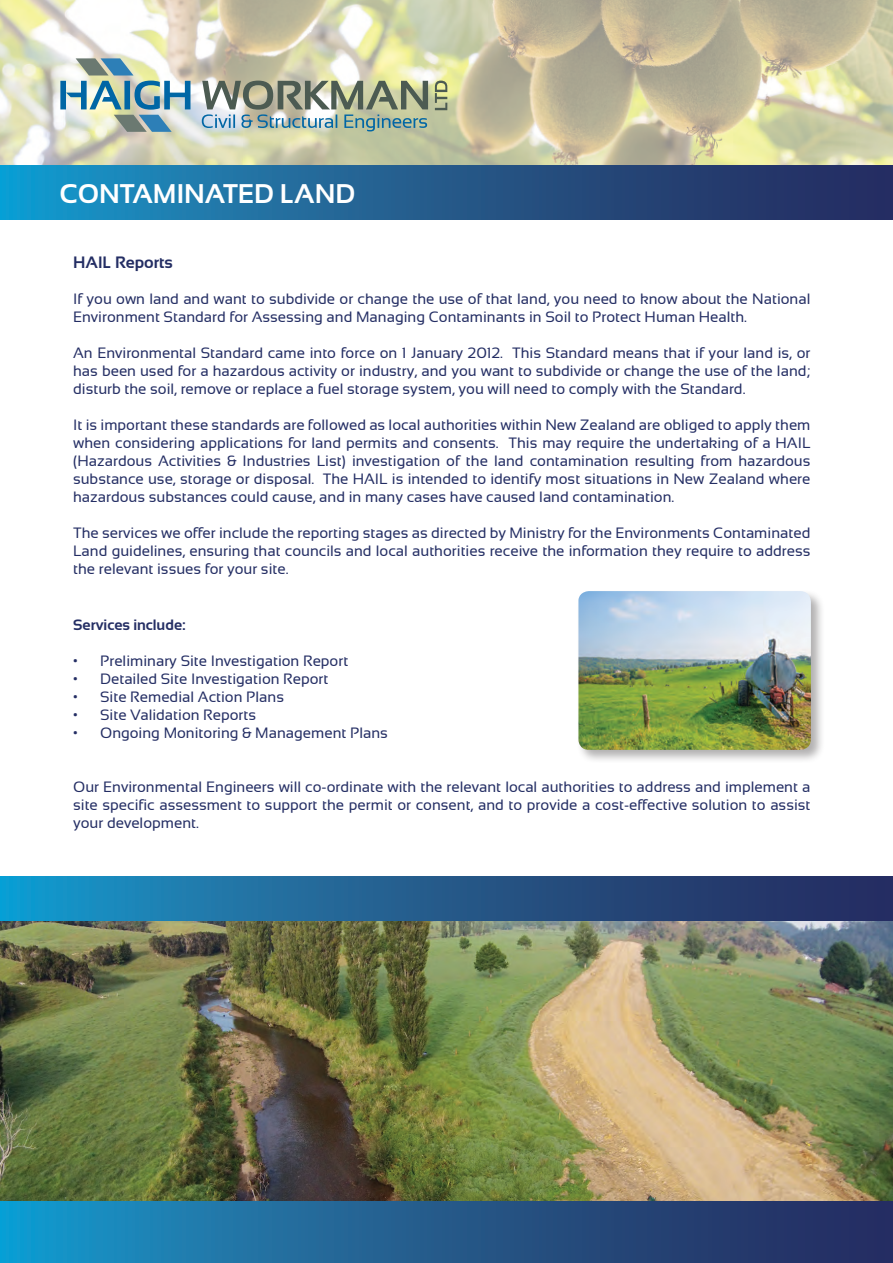
<style>
.page{position:relative;width:893px;height:1263px;background:#fff}
.page>*{position:absolute;margin:0;border:0;box-sizing:border-box;transform-origin:0 0}
.t1{font:700 27px "Sansation";color:#fff}
.Paragraph_Style_2{font:700 16.5px "Sansation";color:#242e64}
.Paragraph_Style_2-2{font:15px/18px "Sansation";color:#242e64;text-align:justify}
.Paragraph_Style_2-3{font:700 15px "Sansation";color:#242e64}
</style>
<div class="page">
<img style="left:0;top:921px;width:893px;height:280px">
<img style="left:0;top:0;width:893px;height:165px">
<div style="left:0;top:876px;width:893px;height:45px;background:linear-gradient(to right,#1a96c7,#292457)"></div>
<div style="left:0;top:165px;width:893px;height:54px;background:linear-gradient(to right,#1a96c7,#292457)"></div>
<svg style="left:60px;top:58px;width:130px;height:74px;background:#abc2c1"></svg>
<svg style="left:202px;top:81px;width:226px;height:50px;background:#9daa9c"></svg>
<svg style="left:435px;top:81px;width:12px;height:29px"></svg>
<div style="left:0;top:1201px;width:893px;height:62px;background:linear-gradient(to right,#1a96c7,#292457)"></div>
<div style="left:577px;top:589px;width:248px;height:175px;background:#231f20;opacity:.35"></div>
<img style="left:578px;top:591px;width:233px;height:159px">
<p class="t1" style="left:60px;top:178px;width:297px">CONTAMINATED LAND</p>
<p class="Paragraph_Style_2" style="left:73px;top:253px;width:101px">HAIL Reports</p>
<p class="Paragraph_Style_2-2" style="left:73px;top:290px;width:739px">If you own land and want to subdivide or change the use of that land, you need to know about the National<br>Environment Standard for Assessing and Managing Contaminants in Soil to Protect Human Health.</p>
<p class="Paragraph_Style_2-2" style="left:73px;top:344px;width:739px">An Environmental Standard came into force on 1 January 2012. This Standard means that if your land is, or has been used for a hazardous activity or industry, and you want to subdivide or change the use of the land; disturb the soil, remove or replace a fuel storage system, you will need to comply with the Standard.</p>
<p class="Paragraph_Style_2-2" style="left:73px;top:416px;width:739px">It is important these standards are followed as local authorities within New Zealand are obliged to apply them when considering applications for land permits and consents. This may require the undertaking of a HAIL (Hazardous Activities &amp; Industries List) investigation of the land contamination resulting from hazardous substance use, storage or disposal. The HAIL is intended to identify most situations in New Zealand where hazardous substances could cause, and in many cases have caused land contamination.</p>
<p class="Paragraph_Style_2-2" style="left:73px;top:524px;width:739px">The services we offer include the reporting stages as directed by Ministry for the Environments Contaminated Land guidelines, ensuring that councils and local authorities receive the information they require to address the relevant issues for your site.</p>
<p class="Paragraph_Style_2-3" style="left:73px;top:616px;width:114px">Services include:</p>
<p class="Paragraph_Style_2-2" style="left:73px;top:651px;width:277px">• Preliminary Site Investigation Report</p>
<p class="Paragraph_Style_2-2" style="left:73px;top:669px;width:257px">• Detailed Site Investigation Report</p>
<p class="Paragraph_Style_2-2" style="left:73px;top:687px;width:212px">• Site Remedial Action Plans</p>
<p class="Paragraph_Style_2-2" style="left:73px;top:705px;width:185px">• Site Validation Reports</p>
<p class="Paragraph_Style_2-2" style="left:73px;top:723px;width:316px">• Ongoing Monitoring &amp; Management Plans</p>
<p class="Paragraph_Style_2-2" style="left:73px;top:777px;width:739px">Our Environmental Engineers will co-ordinate with the relevant local authorities to address and implement a site specific assessment to support the permit or consent, and to provide a cost-effective solution to assist your development.</p>
</div>
